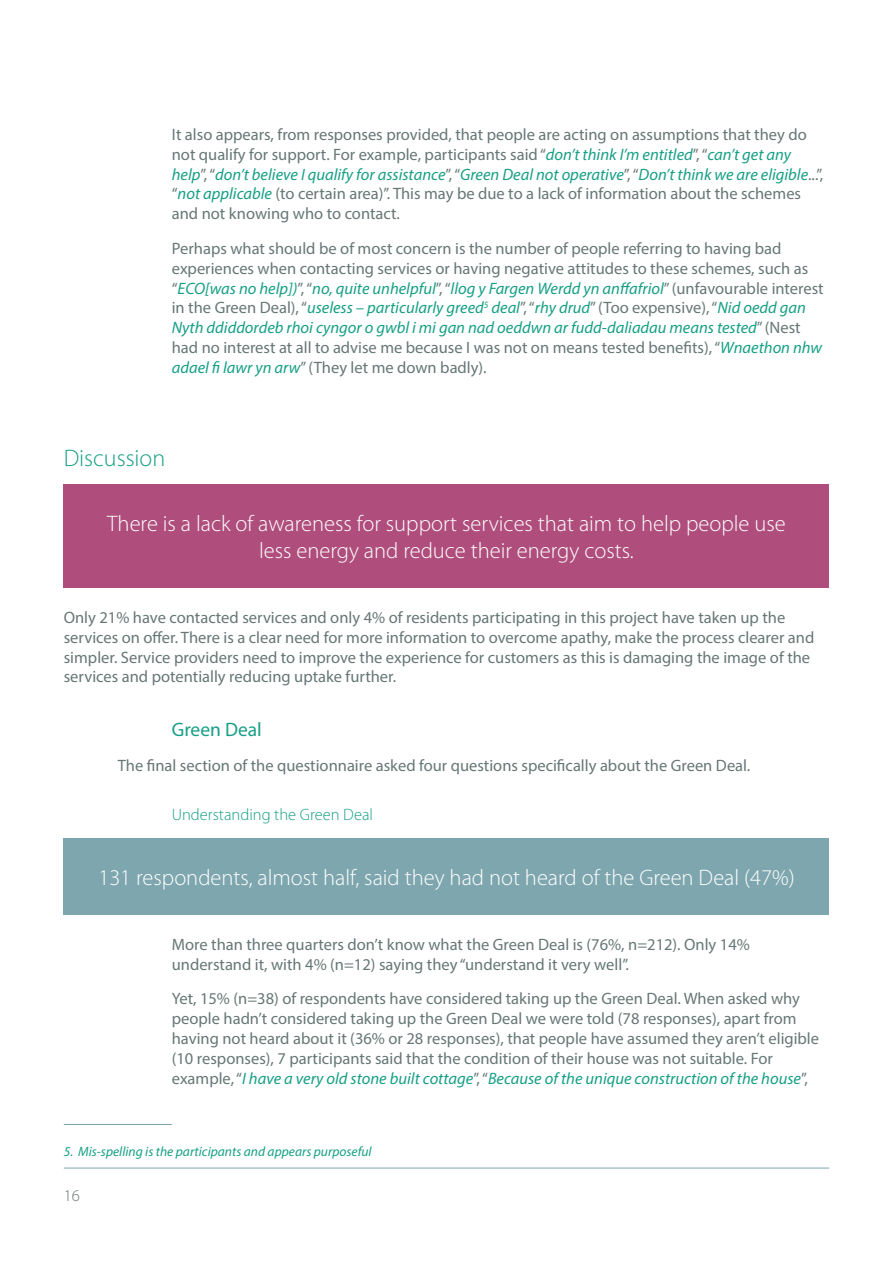
<style>
.page{position:relative;width:893px;height:1263px;background:#fff}
.page>*{position:absolute;margin:0;border:0;box-sizing:border-box;transform-origin:0 0}
.Heading_6{font:300 24px "Myriad Pro";color:#169f85}
.t1{font:300 22.5px/27px "Myriad Pro";color:#fff;text-align:center}
.Heading_3{font:19.5px "Myriad Pro";color:#169f85}
.t2{font:16.5px/19.8px "Myriad Pro";color:#667775}
.Heading_5{font:300 16.5px "Myriad Pro";color:#169f85}
.t3{font:300 16.5px "Myriad Pro";color:#667775}
.Footnote_text{font:italic 13.5px "Myriad Pro";color:#169f85}
.s1{font-style:italic;color:#169f85}
</style>
<div class="page">
<hr style="left:64px;top:1168px;width:765px;height:1px;background:#7ea6ae">
<hr style="left:64px;top:1124px;width:108px;height:1px;background:#7ea6ae">
<div style="left:64px;top:485px;width:765px;height:103px;background:#af4e7d"></div>
<div style="left:64px;top:839px;width:765px;height:76px;background:#7ea6ae"></div>
<p class="t2" style="left:172px;top:124px;width:653px">It also appears, from responses provided, that people are acting on assumptions that they do not qualify for support. For example, participants said “<span class="s1">don’t think I’m entitled</span>”, “<span class="s1">can’t get any help</span>”, “<span class="s1">don’t believe I qualify for assistance</span>”, “<span class="s1">Green Deal not operative</span>”, “<span class="s1">Don’t think we are eligible</span>...”, “<span class="s1">not applicable</span> (to certain area)”. This may be due to a lack of information about the schemes and not knowing who to contact.</p>
<p class="t2" style="left:172px;top:238px;width:653px">Perhaps what should be of most concern is the number of people referring to having bad experiences when contacting services or having negative attitudes to these schemes, such as “<span class="s1">ECO[was no help])</span>”, “<span class="s1">no, quite unhelpful</span>”, “<span class="s1">llog y Fargen Werdd yn anffafriol</span>” (unfavourable interest in the Green Deal), “<span class="s1">useless – particularly greed</span><sup>5</sup> <span class="s1">deal</span>”, “<span class="s1">rhy drud</span>” (Too expensive), “<span class="s1">Nid oedd gan Nyth ddiddordeb rhoi cyngor o gwbl i mi gan nad oeddwn ar fudd-daliadau means tested</span>” (Nest had no interest at all to advise me because I was not on means tested benefits), “<span class="s1">Wnaethon nhw adael fi lawr yn arw</span>” (They let me down badly).</p>
<p class="Heading_6" style="left:64px;top:445px;width:103px">Discussion</p>
<p class="t1" style="left:107px;top:511px;width:680px">There is a lack of awareness for support services that aim to help people use less energy and reduce their energy costs.</p>
<p class="t2" style="left:64px;top:607px;width:752px">Only 21% have contacted services and only 4% of residents participating in this project have taken up the services on offer. There is a clear need for more information to overcome apathy, make the process clearer and simpler. Service providers need to improve the experience for customers as this is damaging the image of the services and potentially reducing uptake further.</p>
<p class="Heading_3" style="left:172px;top:717px;width:92px">Green Deal</p>
<p class="t2" style="left:118px;top:755px;width:634px">The final section of the questionnaire asked four questions specifically about the Green Deal.</p>
<p class="Heading_5" style="left:172px;top:806px;width:203px">Understanding the Green Deal</p>
<p class="t1" style="left:98px;top:865px;width:698px">131 respondents, almost half, said they had not heard of the Green Deal (47%)</p>
<p class="t2" style="left:172px;top:934px;width:580px">More than three quarters don’t know what the Green Deal is (76%, n=212). Only 14% understand it, with 4% (n=12) saying they “understand it very well”.</p>
<p class="t2" style="left:172px;top:989px;width:649px">Yet, 15% (n=38) of respondents have considered taking up the Green Deal. When asked why people hadn’t considered taking up the Green Deal we were told (78 responses), apart from having not heard about it (36% or 28 responses), that people have assumed they aren’t eligible (10 responses), 7 participants said that the condition of their house was not suitable. For example, “<span class="s1">I have a very old stone built cottage</span>”, “<span class="s1">Because of the unique construction of the house</span>”,</p>
<p class="Footnote_text" style="left:64px;top:1143px;width:309px">5. Mis-spelling is the participants and appears purposeful</p>
<p class="t3" style="left:64px;top:1186px;width:18px">16</p>
</div>
